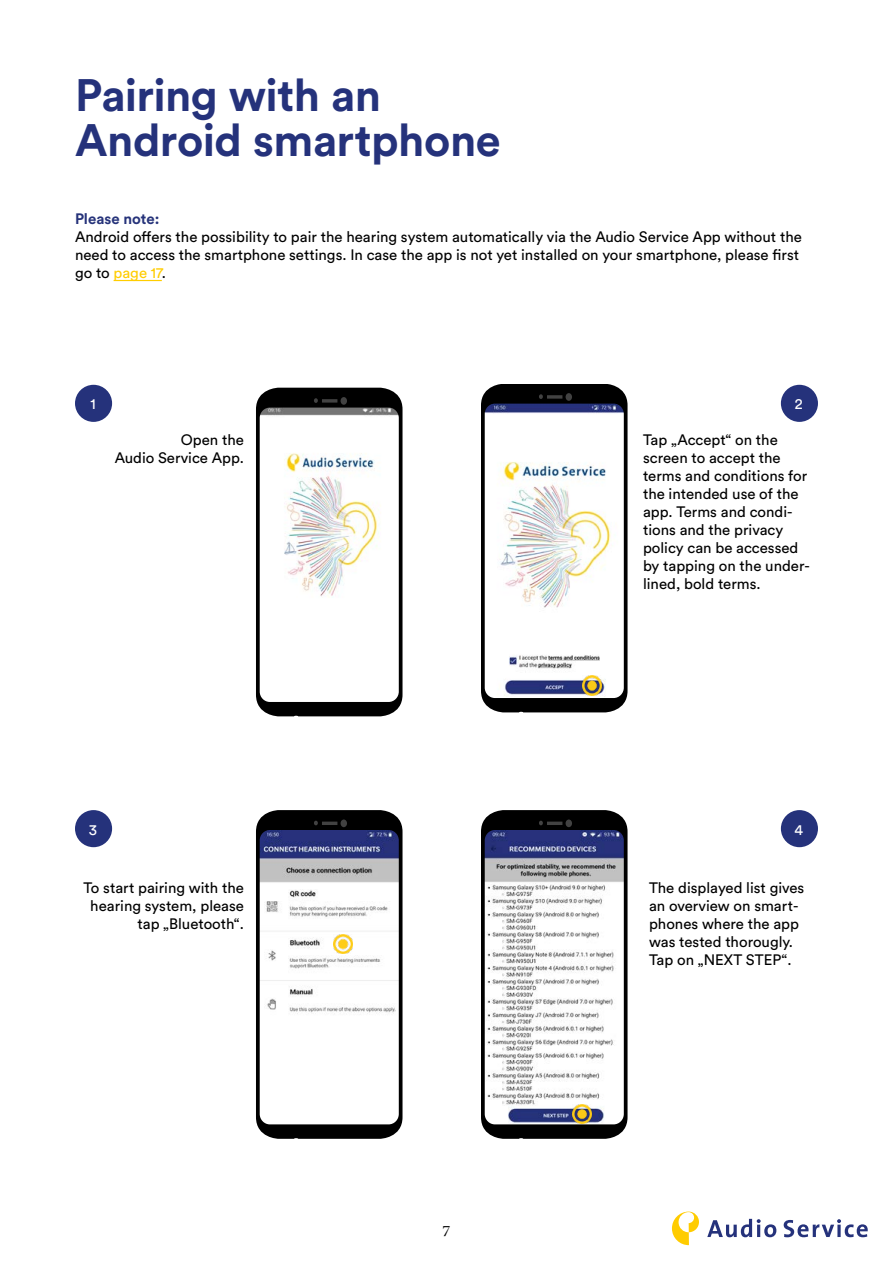
<style>
.page{position:relative;width:893px;height:1263px;background:#fff}
.page>*{position:absolute;margin:0;border:0;box-sizing:border-box;transform-origin:0 0}
.t1{font:700 45px/45px "Circular Pro";letter-spacing:-.01em;color:#25327b}
.t2{font:15px/18px "Circular Pro";color:#000}
.t3{font:700 15px "Circular Pro";color:#26337a}
.t4{font:15px "Circular Pro";color:#fff}
.t5{font:15px "Chronicle Display";color:#000}
.s1{color:#ffcd00}
</style>
<div class="page">
<svg style="left:672px;top:1211px;width:27px;height:34px"></svg>
<svg style="left:707px;top:1219px;width:69px;height:18px"></svg>
<svg style="left:784px;top:1219px;width:84px;height:18px"></svg>
<svg style="left:256px;top:810px;width:146px;height:329px"></svg>
<div style="left:341px;top:819px;width:6px;height:8px;background:#424242;border-radius:50%"></div>
<svg style="left:322px;top:821px;width:15px;height:4px"></svg>
<svg style="left:314px;top:821px;width:4px;height:4px"></svg>
<svg style="left:481px;top:810px;width:146px;height:329px"></svg>
<div style="left:566px;top:819px;width:6px;height:8px;background:#424242;border-radius:50%"></div>
<svg style="left:547px;top:821px;width:15px;height:4px"></svg>
<svg style="left:539px;top:821px;width:4px;height:4px"></svg>
<svg style="left:481px;top:385px;width:146px;height:327px"></svg>
<div style="left:566px;top:393px;width:6px;height:8px;background:#424242;border-radius:50%"></div>
<svg style="left:547px;top:395px;width:15px;height:4px"></svg>
<svg style="left:539px;top:394px;width:4px;height:5px"></svg>
<div style="left:75px;top:385px;width:37px;height:37px;background:#25327b;border-radius:50%"></div>
<div style="left:75px;top:810px;width:37px;height:37px;background:#25327b;border-radius:50%"></div>
<div style="left:781px;top:385px;width:37px;height:37px;background:#25327b;border-radius:50%"></div>
<div style="left:781px;top:810px;width:37px;height:37px;background:#25327b;border-radius:50%"></div>
<hr style="left:114px;top:280px;width:48px;height:1px;background:#ffcd00">
<svg style="left:256px;top:388px;width:146px;height:328px"></svg>
<div style="left:341px;top:397px;width:6px;height:8px;background:#424242;border-radius:50%"></div>
<svg style="left:322px;top:399px;width:15px;height:4px"></svg>
<svg style="left:314px;top:398px;width:4px;height:5px"></svg>
<img style="left:333px;top:934px;width:19px;height:19px">
<img style="left:572px;top:1104px;width:19px;height:20px">
<img style="left:582px;top:676px;width:19px;height:19px">
<h1 class="t1" style="left:75px;top:71px;width:427px">Pairing with an<br>Android smartphone</h1>
<p class="t3" style="left:75px;top:208px;width:86px">Please note:</p>
<p class="t2" style="left:75px;top:227px;width:728px">Android offers the possibility to pair the hearing system automatically via the Audio Service App without the need to access the smartphone settings. In case the app is not yet installed on your smartphone, please first go to <span class="s1">page 17</span>.</p>
<p class="t4" style="left:90px;top:394px;width:7px">1</p>
<p class="t2" style="left:115px;top:430px;width:131px;text-align:right">Open the<br>Audio Service App.</p>
<p class="t4" style="left:89px;top:819px;width:10px">3</p>
<p class="t4" style="left:795px;top:394px;width:9px">2</p>
<p class="t2" style="left:643px;top:430px;width:168px">Tap „Accept“ on the screen to accept the terms and conditions for the intended use of the app. Terms and condi&shy;tions and the privacy policy can be accessed by tapping on the under&shy;lined, bold terms.</p>
<p class="t4" style="left:795px;top:819px;width:10px">4</p>
<p class="t2" style="left:84px;top:878px;width:162px;text-align:right">To start pairing with the hearing system, please tap „Bluetooth“.</p>
<p class="t2" style="left:649px;top:878px;width:157px">The displayed list gives an overview on smart&shy;phones where the app was tested thorougly.<br>Tap on „NEXT STEP“.</p>
<p class="t5" style="left:443px;top:1219px;width:9px">7</p>
</div>
